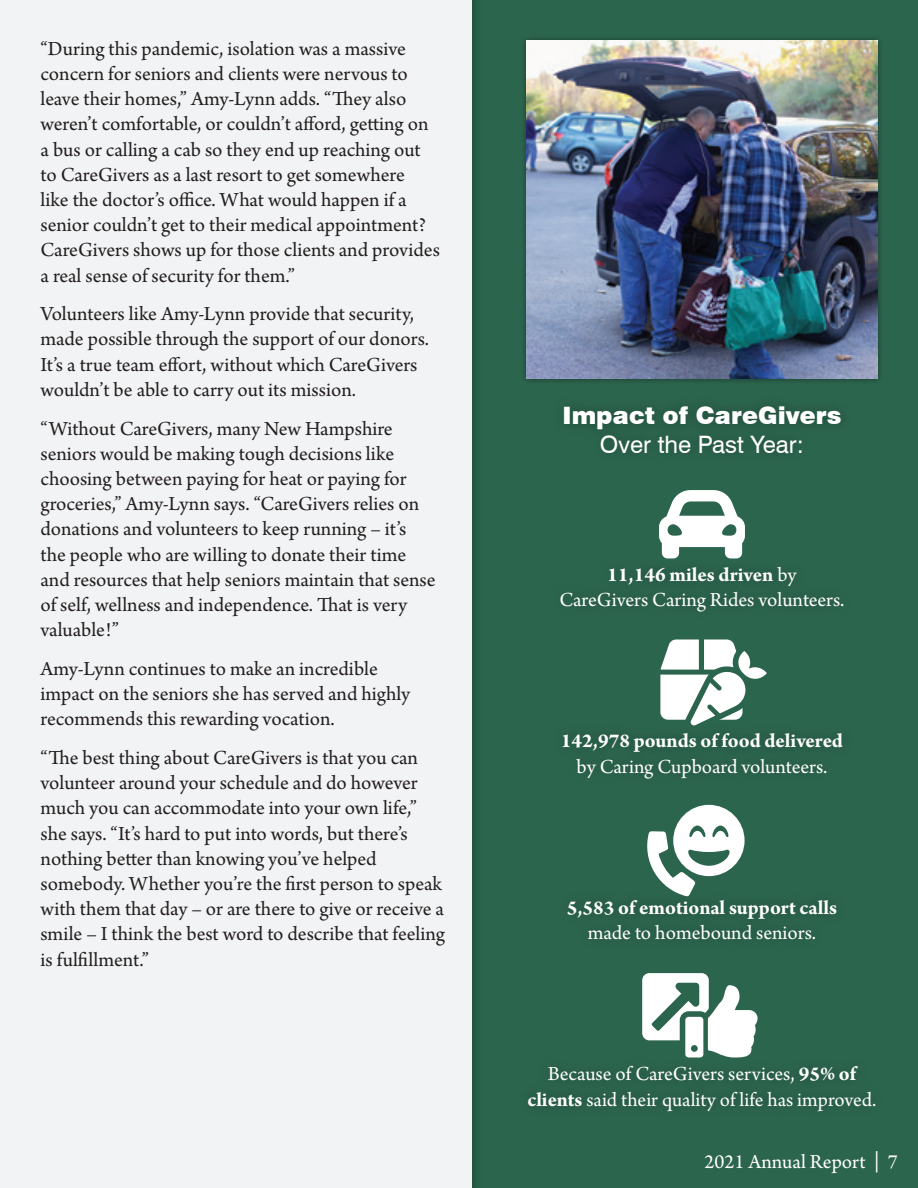
<style>
.page{position:relative;width:918px;height:1188px;background:#fff}
.page>*{position:absolute;margin:0;border:0;box-sizing:border-box;transform-origin:0 0}
.t1{font:900 24px/28.8px "Swiss 721 BT";color:#fff;text-align:center}
.t2{font:21px/25.2px "Arno Pro";color:#231f20}
.t3{font:21px/25.2px "Arno Pro";color:#fff;text-align:center}
.t4{font:700 21px/25.2px "Arno Pro";color:#fff;text-align:center}
.s1{font-weight:400}
.s2{font-weight:700}
</style>
<div class="page">
<div style="left:0;top:0;width:472px;height:1188px;background:#f2f3f4"></div>
<div style="left:471px;top:0;width:447px;height:1188px;background:#2c654e"></div>
<div style="left:521px;top:35px;width:362px;height:350px;background:#275b46"></div>
<img style="left:526px;top:40px;width:352px;height:339px">
<svg style="left:659px;top:490px;width:86px;height:69px"></svg>
<svg style="left:660px;top:640px;width:107px;height:86px"></svg>
<svg style="left:647px;top:805px;width:98px;height:92px"></svg>
<svg style="left:642px;top:973px;width:116px;height:85px"></svg>
<p class="t2" style="left:40px;top:37px;width:401px">“During this pandemic, isolation was a massive concern for seniors and clients were nervous to leave their homes,” Amy-Lynn adds. “They also weren’t comfortable, or couldn’t afford, getting on a bus or calling a cab so they end up reaching out to CareGivers as a last resort to get somewhere<br>like the doctor’s office. What would happen if a senior couldn’t get to their medical appointment?<br>CareGivers shows up for those clients and provides a real sense of security for them.”</p>
<p class="t2" style="left:40px;top:302px;width:390px">Volunteers like Amy-Lynn provide that security, made possible through the support of our donors.<br>It’s a true team effort, without which CareGivers wouldn’t be able to carry out its mission.</p>
<p class="t2" style="left:40px;top:417px;width:397px">“Without CareGivers, many New Hampshire seniors would be making tough decisions like choosing between paying for heat or paying for groceries,” Amy-Lynn says. “CareGivers relies on donations and volunteers to keep running – it’s the people who are willing to donate their time and resources that help seniors maintain that sense of self, wellness and independence. That is very valuable!”</p>
<p class="t2" style="left:40px;top:657px;width:371px">Amy-Lynn continues to make an incredible impact on the seniors she has served and highly recommends this rewarding vocation.</p>
<p class="t2" style="left:40px;top:746px;width:406px">“The best thing about CareGivers is that you can volunteer around your schedule and do however much you can accommodate into your own life,” she says. “It’s hard to put into words, but there’s nothing better than knowing you’ve helped somebody. Whether you’re the first person to speak with them that day – or are there to give or receive a smile – I think the best word to describe that feeling is fulfillment.”</p>
<p class="t1" style="left:563px;top:401px;width:280px">Impact of CareGivers<br><span class="s1">Over the Past Year:</span></p>
<p class="t3" style="left:559px;top:563px;width:287px"><span class="s2">11,146 miles driven</span> by<br>CareGivers Caring Rides volunteers.</p>
<p class="t4" style="left:561px;top:729px;width:284px">142,978 pounds of food delivered <span class="s1">by Caring Cupboard volunteers.</span></p>
<p class="t4" style="left:567px;top:896px;width:272px">5,583 of emotional support calls <span class="s1">made to homebound seniors.</span></p>
<p class="t3" style="left:527px;top:1063px;width:351px">Because of CareGivers services, <span class="s2">95% of clients</span> said their quality of life has improved.</p>
<p class="t3" style="left:704px;top:1150px;width:195px">2021 Annual Report | 7</p>
</div>
